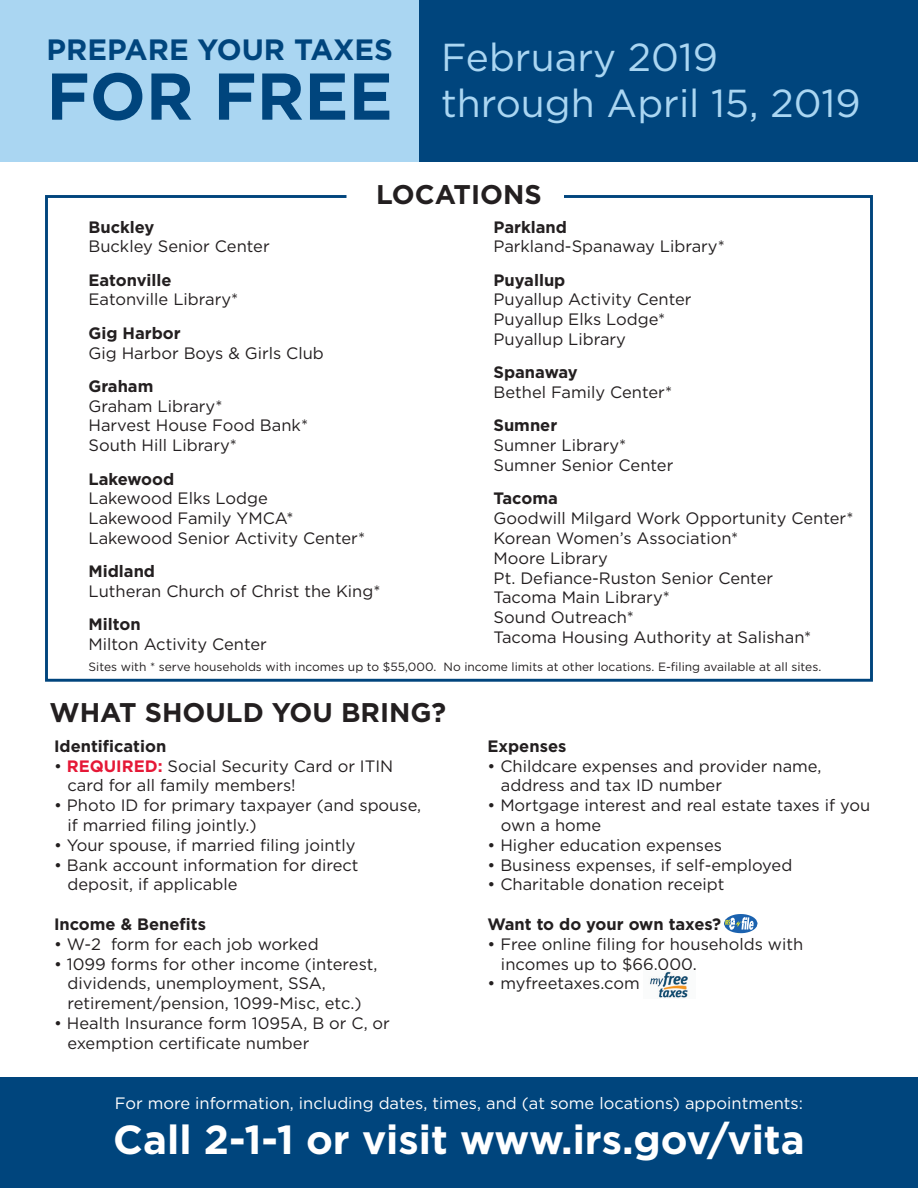
<style>
.page{position:relative;width:918px;height:1188px;background:#fff}
.page>*{position:absolute;margin:0;border:0;box-sizing:border-box;transform-origin:0 0}
.t1{font:700 66px "Gotham";color:#00457d}
.t2{font:700 40.5px "Gotham";color:#fff}
.t3{font:39px/46.8px "Gotham";color:#aad6f2}
.t4{font:700 29.4px "Gotham";color:#00457d}
.t5{font:700 27px "Gotham";color:#231f20}
.t6{font:16.5px/19.8px "Gotham";color:#231f20}
.t7{font:700 16.5px "Gotham";color:#231f20}
.t8{font:16.5px "Gotham";color:#fff}
.t9{font:12px "Gotham";color:#231f20}
.s1{font-weight:700;color:#e51836}
</style>
<div class="page">
<img style="left:650px;top:971px;width:38px;height:27px">
<div style="left:0;top:1077px;width:918px;height:111px;background:#00457d"></div>
<div style="left:0;top:0;width:918px;height:162px;background:#00457d"></div>
<div style="left:0;top:0;width:418px;height:162px;background:#aad6f2"></div>
<svg style="left:45px;top:195px;width:828px;height:487px"></svg>
<svg style="left:724px;top:914px;width:34px;height:19px"></svg>
<h3 class="t4" style="left:46px;top:30px;width:348px">PREPARE YOUR TAXES</h3>
<h1 class="t1" style="left:46px;top:53px;width:348px">FOR FREE</h1>
<h3 class="t3" style="left:441px;top:33px;width:421px">February 2019 through April 15, 2019</h3>
<h3 class="t5" style="left:376px;top:177px;width:167px">LOCATIONS</h3>
<p class="t7" style="left:493px;top:216px;width:75px">Parkland</p>
<p class="t6" style="left:493px;top:236px;width:233px">Parkland-Spanaway Library*</p>
<p class="t7" style="left:493px;top:269px;width:73px">Puyallup</p>
<p class="t6" style="left:493px;top:289px;width:200px">Puyallup Activity Center<br>Puyallup Elks Lodge*<br>Puyallup Library</p>
<p class="t7" style="left:493px;top:362px;width:86px">Spanaway</p>
<p class="t6" style="left:493px;top:382px;width:180px">Bethel Family Center*</p>
<p class="t7" style="left:493px;top:415px;width:65px">Sumner</p>
<p class="t6" style="left:493px;top:435px;width:181px">Sumner Library*<br>Sumner Senior Center</p>
<p class="t7" style="left:493px;top:488px;width:66px">Tacoma</p>
<p class="t6" style="left:493px;top:508px;width:362px">Goodwill Milgard Work Opportunity Center*<br>Korean Women’s Association*<br>Moore Library<br>Pt. Defiance-Ruston Senior Center<br>Tacoma Main Library*<br>Sound Outreach*<br>Tacoma Housing Authority at Salishan*</p>
<p class="t9" style="left:88px;top:659px;width:734px">Sites with * serve households with incomes up to $55,000. No income limits at other locations. E-filing available at all sites.</p>
<p class="t7" style="left:88px;top:216px;width:67px">Buckley</p>
<p class="t6" style="left:88px;top:236px;width:183px">Buckley Senior Center</p>
<p class="t7" style="left:88px;top:269px;width:85px">Eatonville</p>
<p class="t6" style="left:88px;top:289px;width:151px">Eatonville Library*</p>
<p class="t7" style="left:88px;top:322px;width:94px">Gig Harbor</p>
<p class="t6" style="left:88px;top:342px;width:237px">Gig Harbor Boys &amp; Girls Club</p>
<p class="t7" style="left:88px;top:375px;width:66px">Graham</p>
<p class="t6" style="left:88px;top:396px;width:221px">Graham Library*<br>Harvest House Food Bank*<br>South Hill Library*</p>
<p class="t7" style="left:88px;top:468px;width:87px">Lakewood</p>
<p class="t6" style="left:88px;top:488px;width:278px">Lakewood Elks Lodge<br>Lakewood Family YMCA*<br>Lakewood Senior Activity Center*</p>
<p class="t7" style="left:88px;top:560px;width:68px">Midland</p>
<p class="t6" style="left:88px;top:581px;width:293px">Lutheran Church of Christ the King*</p>
<p class="t7" style="left:88px;top:614px;width:54px">Milton</p>
<p class="t6" style="left:88px;top:634px;width:180px">Milton Activity Center</p>
<h3 class="t5" style="left:50px;top:694px;width:398px">WHAT SHOULD YOU BRING?</h3>
<p class="t7" style="left:54px;top:735px;width:114px">Identification</p>
<p class="t6" style="left:67px;top:755px;width:327px;text-indent:-13px">• <span class="s1">REQUIRED:</span> Social Security Card or ITIN card for all family members!</p>
<p class="t6" style="left:67px;top:795px;width:355px;text-indent:-13px">• Photo ID for primary taxpayer (and spouse, if married filing jointly.)</p>
<p class="t6" style="left:54px;top:835px;width:303px">• Your spouse, if married filing jointly</p>
<p class="t6" style="left:67px;top:854px;width:293px;text-indent:-13px">• Bank account information for direct deposit, if applicable</p>
<p class="t7" style="left:54px;top:913px;width:153px">Income &amp; Benefits</p>
<p class="t6" style="left:54px;top:934px;width:266px">• W-2 form for each job worked</p>
<p class="t6" style="left:67px;top:953px;width:311px;text-indent:-13px">• 1099 forms for other income (interest, dividends, unemployment, SSA, retirement/pension, 1099-Misc, etc.)</p>
<p class="t6" style="left:67px;top:1013px;width:324px;text-indent:-13px">• Health Insurance form 1095A, B or C, or exemption certificate number</p>
<p class="t7" style="left:488px;top:735px;width:80px">Expenses</p>
<p class="t6" style="left:501px;top:755px;width:322px;text-indent:-13px">• Childcare expenses and provider name, address and tax ID number</p>
<p class="t6" style="left:501px;top:795px;width:371px;text-indent:-13px">• Mortgage interest and real estate taxes if you own a home</p>
<p class="t6" style="left:488px;top:835px;width:236px">• Higher education expenses</p>
<p class="t6" style="left:488px;top:854px;width:306px">• Business expenses, if self-employed</p>
<p class="t6" style="left:488px;top:874px;width:239px">• Charitable donation receipt</p>
<p class="t7" style="left:488px;top:913px;width:235px">Want to do your own taxes?</p>
<p class="t6" style="left:501px;top:934px;width:304px;text-indent:-13px">• Free online filing for households with incomes up to $66,000.</p>
<p class="t6" style="left:488px;top:973px;width:154px">• myfreetaxes.com</p>
<p class="t8" style="left:115px;top:1093px;width:690px">For more information, including dates, times, and (at some locations) appointments:</p>
<h2 class="t2" style="left:113px;top:1113px;width:693px">Call 2-1-1 or visit www.irs.gov/vita</h2>
</div>
